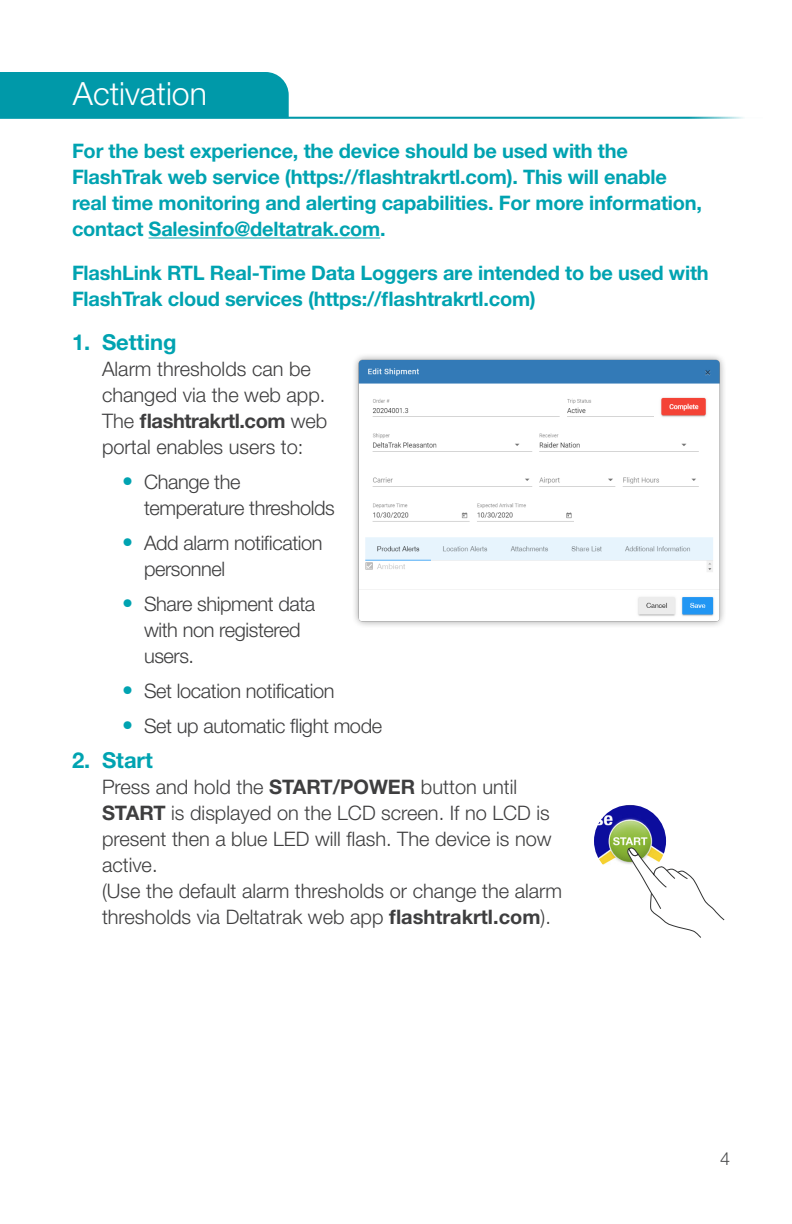
<style>
.page{position:relative;width:792px;height:1224px;background:#fff}
.page>*{position:absolute;margin:0;border:0;box-sizing:border-box;transform-origin:0 0}
.t1{font:300 32px "Helvetica Neue LT Std";color:#fff}
.t2{font:700 22px "Helvetica Neue LT Std";color:#00a3b1}
.note{font:700 20px/26px "Helvetica Neue LT Std";letter-spacing:-.01em;color:#00a3b1}
.t3{font:300 20px/26px "Helvetica Neue LT Std";color:#3e3e3f}
.t4{font:300 20px/26px "Helvetica Neue LT Std";letter-spacing:-.02em;color:#3e3e3f}
.t5{font:300 18px "Helvetica Neue LT Std";color:#4b4c4d}
.s1{font-weight:700}
.s2{font-weight:700;font-size:22px;color:#00a3b1}
</style>
<div class="page">
<div style="left:0;top:72px;width:289px;height:45px;background:#0099a9"></div>
<hr style="left:0;top:117px;width:763px;height:2px;background:#0099a9">
<hr style="left:149px;top:237px;width:231px;height:1px;background:#00a3b1">
<img style="left:594px;top:805px;width:72px;height:72px;border-radius:36px">
<svg style="left:627px;top:848px;width:98px;height:90px"></svg>
<img style="left:354px;top:355px;width:370px;height:271px">
<p class="t1" style="left:73px;top:74px;width:135px">Activation</p>
<p class="note" style="left:72px;top:137px;width:632px">For the best experience, the device should be used with the FlashTrak web service (https://flashtrakrtl.com). This will enable real time monitoring and alerting capabilities. For more information, contact Salesinfo@deltatrak.com.</p>
<p class="note" style="left:72px;top:259px;width:638px">FlashLink RTL Real-Time Data Loggers are intended to be used with<br>FlashTrak cloud services (https://flashtrakrtl.com)</p>
<p class="t2" style="left:72px;top:329px;width:106px">1. Setting</p>
<p class="t3" style="left:102px;top:355px;width:227px">Alarm thresholds can be changed via the web app.<br>The <span class="s1">flashtrakrtl.com</span> web portal enables users to:</p>
<p class="t4" style="left:144px;top:468px;width:192px;text-indent:-22px"><span class="s2">•</span> Change the temperature thresholds</p>
<p class="t4" style="left:144px;top:529px;width:180px;text-indent:-22px"><span class="s2">•</span> Add alarm notification personnel</p>
<p class="t4" style="left:144px;top:590px;width:173px;text-indent:-22px"><span class="s2">•</span> Share shipment data with non registered users.</p>
<p class="t4" style="left:122px;top:677px;width:214px"><span class="s2">•</span> Set location notification</p>
<p class="t4" style="left:122px;top:712px;width:262px"><span class="s2">•</span> Set up automatic flight mode</p>
<p class="t2" style="left:72px;top:747px;width:82px">2. Start</p>
<p class="t3" style="left:102px;top:773px;width:462px">Press and hold the <span class="s1">START/POWER</span> button until <span class="s1">START</span> is displayed on the LCD screen. If no LCD is present then a blue LED will flash. The device is now active.<br>(Use the default alarm thresholds or change the alarm thresholds via Deltatrak web app <span class="s1">flashtrakrtl.com</span>).</p>
<p class="t5" style="left:720px;top:1147px;width:12px">4</p>
</div>
